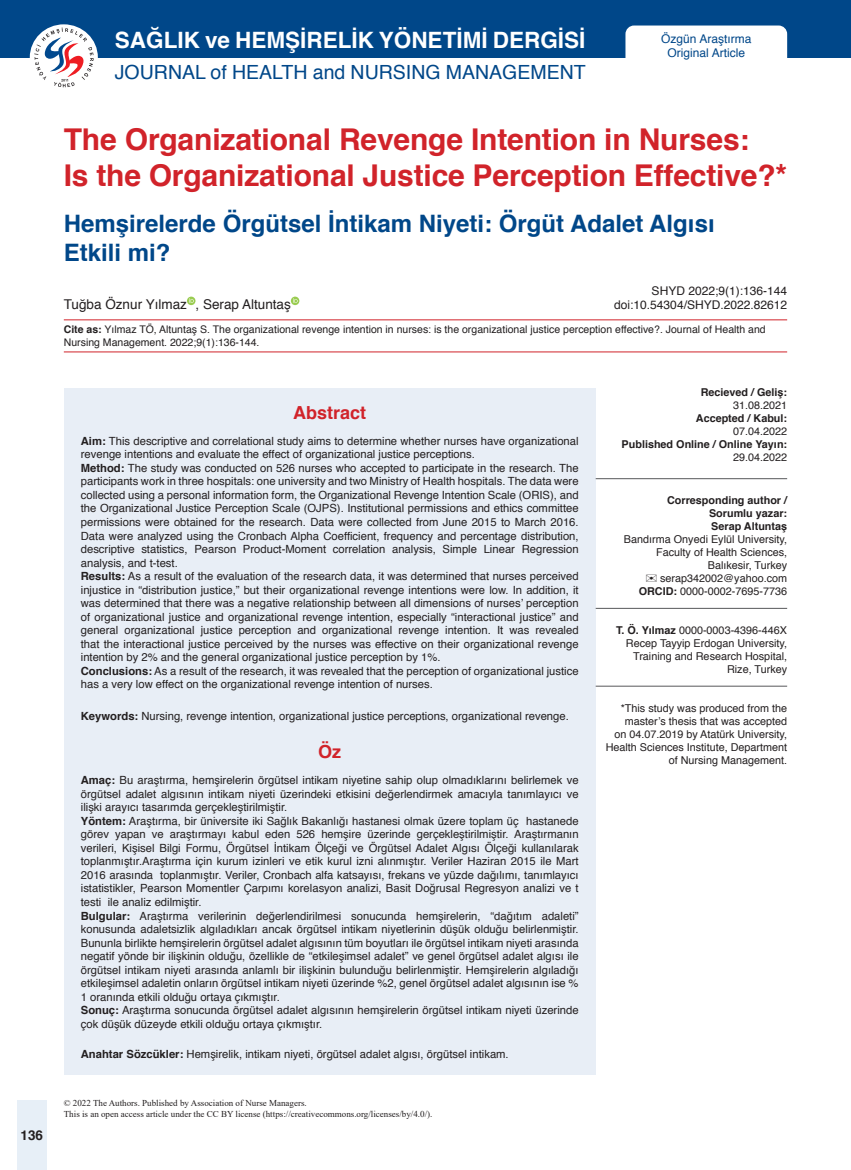
<style>
.page{position:relative;width:851px;height:1170px;background:#fff}
.page>*{position:absolute;margin:0;border:0;box-sizing:border-box;transform-origin:0 0}
.Makale_Başlık_1{font:700 30px/36px "Helvetica";letter-spacing:-.005em;color:#d1232a}
.Makale_Başlık_2{font:700 24px/28.8px "Helvetica";color:#004789}
.t1{font:700 22.5px "Helvetica";color:#fff}
.t2{font:19.5px "Helvetica";color:#004789}
.Öz_başlık{font:700 18px "Helvetica";color:#d1232a}
.Yazarlar{font:13.5px "Helvetica";color:#231f20}
.t3{font:700 13.5px "Helvetica";color:#231f20}
.DOI{font:12px "Helvetica";color:#231f20}
.t4{font:12px/14.4px "Helvetica";color:#004789;text-align:center}
.Öz{font:11.25px/13.5px "Helvetica";color:#231f20;text-align:justify}
.Anahtar_kelimeler{font:11.25px "Helvetica";color:#231f20}
.Diğer_yazarlar{font:10.8px/12.9px "Helvetica";color:#231f20;text-align:right}
.Sorumlu_yazar{font:10.8px/12.9px "Helvetica";color:#231f20;text-align:right}
.Geliş_kabul_tarihile{font:700 10.8px "Helvetica";color:#231f20}
.Sorumlu_yazar-2{font:700 10.8px/12.9px "Helvetica";color:#231f20;text-align:right}
.Geliş_kabul_tarihile-2{font:10.8px "Helvetica";color:#231f20}
.Atıf{font:10.5px/12.6px "Helvetica";color:#231f20}
.t5{font:9px/10.8px "Times New Roman";color:#231f20}
.s1{font-weight:700}
</style>
<div class="page">
<div style="left:0;top:0;width:850px;height:57px;background:#004789"></div>
<div style="left:30px;top:24px;width:68px;height:66px;background:#fff;border-radius:50%"></div>
<svg style="left:34px;top:28px;width:60px;height:59px"></svg>
<div style="left:625px;top:26px;width:162px;height:32px;background:#fff"></div>
<div style="left:17px;top:1099px;width:30px;height:70px;background:#e7eff7"></div>
<hr style="left:64px;top:319px;width:723px;height:1px;background:#d1232a">
<hr style="left:64px;top:351px;width:723px;height:1px;background:#d1232a">
<svg style="left:187px;top:296px;width:8px;height:9px"></svg>
<svg style="left:189px;top:298px;width:5px;height:5px"></svg>
<div style="left:291px;top:296px;width:8px;height:9px;background:#9acc51;border-radius:50%"></div>
<svg style="left:293px;top:298px;width:5px;height:5px"></svg>
<div style="left:64px;top:388px;width:531px;height:686px;background:#e8eef6"></div>
<hr style="left:595px;top:478px;width:192px;height:1px;background:#57585a">
<hr style="left:595px;top:608px;width:192px;height:1px;background:#57585a">
<hr style="left:595px;top:685px;width:192px;height:1px;background:#57585a">
<p class="t3" style="left:21px;top:1124px;width:24px">136</p>
<h3 class="t1" style="left:115px;top:21px;width:472px">SAĞLIK ve HEMŞİRELİK YÖNETİMİ DERGİSİ</h3>
<h3 class="t2" style="left:115px;top:57px;width:472px">JOURNAL of HEALTH and NURSING MANAGEMENT</h3>
<p class="t4" style="left:661px;top:32px;width:92px">Özgün Araştırma<br>Original Article</p>
<p class="Makale_Başlık_1" style="left:64px;top:122px;width:724px">The Organizational Revenge Intention in Nurses:<br>Is the Organizational Justice Perception Effective?*</p>
<p class="Makale_Başlık_2" style="left:64px;top:209px;width:652px">Hemşirelerde Örgütsel İntikam Niyeti: Örgüt Adalet Algısı<br>Etkili mi?</p>
<p class="Yazarlar" style="left:64px;top:294px;width:228px">Tuğba Öznur Yılmaz , Serap Altuntaş</p>
<p class="DOI" style="left:651px;top:281px;width:137px">SHYD 2022;9(1):136-144</p>
<p class="DOI" style="left:614px;top:296px;width:174px">doi:10.54304/SHYD.2022.82612</p>
<p class="Atıf" style="left:64px;top:323px;width:703px"><span class="s1">Cite as:</span> Yılmaz TÖ, Altuntaş S. The organizational revenge intention in nurses: is the organizational justice perception effective?. Journal of Health and<br>Nursing Management. 2022;9(1):136-144.</p>
<p class="Öz_başlık" style="left:293px;top:398px;width:75px">Abstract</p>
<p class="Öz" style="left:81px;top:434px;width:499px"><span class="s1">Aim:</span> This descriptive and correlational study aims to determine whether nurses have organizational revenge intentions and evaluate the effect of organizational justice perceptions.</p>
<p class="Öz" style="left:81px;top:461px;width:499px"><span class="s1">Method:</span> The study was conducted on 526 nurses who accepted to participate in the research. The participants work in three hospitals: one university and two Ministry of Health hospitals. The data were collected using a personal information form, the Organizational Revenge Intention Scale (ORIS), and the Organizational Justice Perception Scale (OJPS). Institutional permissions and ethics committee permissions were obtained for the research. Data were collected from June 2015 to March 2016.<br>Data were analyzed using the Cronbach Alpha Coefficient, frequency and percentage distribution, descriptive statistics, Pearson Product-Moment correlation analysis, Simple Linear Regression analysis, and t-test.</p>
<p class="Öz" style="left:81px;top:569px;width:499px"><span class="s1">Results:</span> As a result of the evaluation of the research data, it was determined that nurses perceived injustice in “distribution justice,” but their organizational revenge intentions were low. In addition, it was determined that there was a negative relationship between all dimensions of nurses’ perception of organizational justice and organizational revenge intention, especially “interactional justice” and general organizational justice perception and organizational revenge intention. It was revealed that the interactional justice perceived by the nurses was effective on their organizational revenge intention by 2% and the general organizational justice perception by 1%.</p>
<p class="Öz" style="left:81px;top:664px;width:499px"><span class="s1">Conclusions:</span> As a result of the research, it was revealed that the perception of organizational justice has a very low effect on the organizational revenge intention of nurses.</p>
<p class="Anahtar_kelimeler" style="left:81px;top:706px;width:489px"><span class="s1">Keywords:</span> Nursing, revenge intention, organizational justice perceptions, organizational revenge.</p>
<p class="Öz_başlık" style="left:318px;top:737px;width:25px">Öz</p>
<p class="Öz" style="left:81px;top:774px;width:499px"><span class="s1">Amaç:</span> Bu araştırma, hemşirelerin örgütsel intikam niyetine sahip olup olmadıklarını belirlemek ve örgütsel adalet algısının intikam niyeti üzerindeki etkisini değerlendirmek amacıyla tanımlayıcı ve ilişki arayıcı tasarımda gerçekleştirilmiştir.</p>
<p class="Öz" style="left:81px;top:814px;width:499px"><span class="s1">Yöntem:</span> Araştırma, bir üniversite iki Sağlık Bakanlığı hastanesi olmak üzere toplam üç hastanede görev yapan ve araştırmayı kabul eden 526 hemşire üzerinde gerçekleştirilmiştir. Araştırmanın verileri, Kişisel Bilgi Formu, Örgütsel İntikam Ölçeği ve Örgütsel Adalet Algısı Ölçeği kullanılarak toplanmıştır.Araştırma için kurum izinleri ve etik kurul izni alınmıştır. Veriler Haziran 2015 ile Mart 2016 arasında toplanmıştır. Veriler, Cronbach alfa katsayısı, frekans ve yüzde dağılımı, tanımlayıcı istatistikler, Pearson Momentler Çarpımı korelasyon analizi, Basit Doğrusal Regresyon analizi ve t testi ile analiz edilmiştir.</p>
<p class="Öz" style="left:81px;top:909px;width:499px"><span class="s1">Bulgular:</span> Araştırma verilerinin değerlendirilmesi sonucunda hemşirelerin, “dağıtım adaleti” konusunda adaletsizlik algıladıkları ancak örgütsel intikam niyetlerinin düşük olduğu belirlenmiştir.<br>Bununla birlikte hemşirelerin örgütsel adalet algısının tüm boyutları ile örgütsel intikam niyeti arasında negatif yönde bir ilişkinin olduğu, özellikle de “etkileşimsel adalet” ve genel örgütsel adalet algısı ile örgütsel intikam niyeti arasında anlamlı bir ilişkinin bulunduğu belirlenmiştir. Hemşirelerin algıladığı etkileşimsel adaletin onların örgütsel intikam niyeti üzerinde %2, genel örgütsel adalet algısının ise % 1 oranında etkili olduğu ortaya çıkmıştır.</p>
<p class="Öz" style="left:81px;top:1003px;width:499px"><span class="s1">Sonuç:</span> Araştırma sonucunda örgütsel adalet algısının hemşirelerin örgütsel intikam niyeti üzerinde çok düşük düzeyde etkili olduğu ortaya çıkmıştır.</p>
<p class="Anahtar_kelimeler" style="left:81px;top:1045px;width:429px"><span class="s1">Anahtar Sözcükler:</span> Hemşirelik, intikam niyeti, örgütsel adalet algısı, örgütsel intikam.</p>
<p class="t5" style="left:64px;top:1097px;width:370px">© 2022 The Authors. Published by Association of Nurse Managers.<br>This is an open access article under the CC BY license (https://creativecommons.org/licenses/by/4.0/).</p>
<p class="Geliş_kabul_tarihile" style="left:700px;top:383px;width:88px">Recieved / Geliş:</p>
<p class="Geliş_kabul_tarihile-2" style="left:733px;top:397px;width:56px">31.08.2021</p>
<p class="Geliş_kabul_tarihile" style="left:695px;top:409px;width:93px">Accepted / Kabul:</p>
<p class="Geliş_kabul_tarihile-2" style="left:733px;top:423px;width:56px">07.04.2022</p>
<p class="Geliş_kabul_tarihile" style="left:621px;top:435px;width:167px">Published Online / Online Yayın:</p>
<p class="Geliş_kabul_tarihile-2" style="left:733px;top:449px;width:56px">29.04.2022</p>
<p class="Sorumlu_yazar-2" style="left:667px;top:494px;width:122px">Corresponding author /<br>Sorumlu yazar:</p>
<p class="Sorumlu_yazar-2" style="left:711px;top:520px;width:77px">Serap Altuntaş</p>
<p class="Sorumlu_yazar" style="left:624px;top:533px;width:165px">Bandırma Onyedi Eylül University,<br>Faculty of Health Sciences,<br>Balıkesir, Turkey</p>
<p class="Sorumlu_yazar" style="left:645px;top:572px;width:143px">✉ serap342002@yahoo.com</p>
<p class="Sorumlu_yazar" style="left:638px;top:585px;width:150px"><span class="s1">ORCID:</span> 0000-0002-7695-7736</p>
<p class="Diğer_yazarlar" style="left:616px;top:624px;width:172px"><span class="s1">T. Ö. Yılmaz</span> 0000-0003-4396-446X<br>Recep Tayyip Erdogan University,<br>Training and Research Hospital,<br>Rize, Turkey</p>
<p class="Diğer_yazarlar" style="left:605px;top:701px;width:183px">*This study was produced from the master’s thesis that was accepted<br>on 04.07.2019 by Atatürk University, Health Sciences Institute, Department of Nursing Management.</p>
</div>
